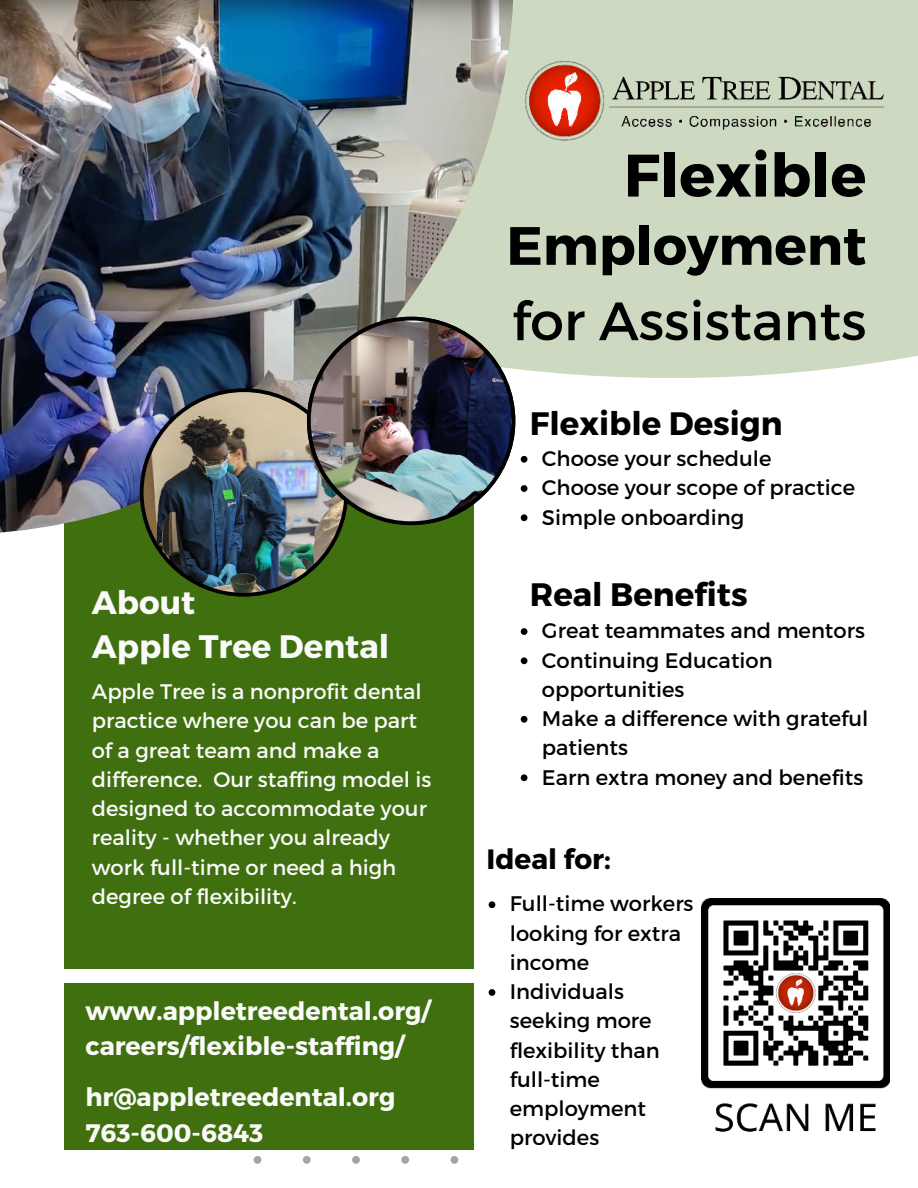
<style>
.page{position:relative;width:918px;height:1188px;background:#fff}
.page>*{position:absolute;margin:0;border:0;box-sizing:border-box;transform-origin:0 0}
.t1{font:700 59.85px "Montserrat";color:#000}
.t2{font:53.85px "Montserrat";color:#000}
.t3{font:700 53.85px "Montserrat";color:#000}
.t4{font:700 32.4px "Montserrat";color:#000}
.t5{font:700 32.4px/44.4px "Montserrat";color:#fafafa}
.t6{font:700 27.9px "Montserrat";color:#000}
.t7{font:700 25.35px/35.4px "Montserrat";color:#fafafa}
.t8{font:21px/29.2px "Montserrat";color:#000}
.t9{font:21px/29.2px "Montserrat";color:#fafafa}
</style>
<div class="page">
<svg style="left:514px;top:0;width:404px;height:490px;fill:#cdd9c0"></svg>
<div style="left:65px;top:415px;width:409px;height:554px;background:#3f6f0e"></div>
<svg style="left:254px;top:1156px;width:204px;height:8px"></svg>
<div style="left:65px;top:983px;width:409px;height:167px;background:#3f6f0e"></div>
<img style="left:0;top:0;width:514px;height:534px">
<img style="left:509px;top:37px;width:389px;height:126px">
<svg style="left:521px;top:456px;width:6px;height:7px"></svg>
<svg style="left:521px;top:485px;width:6px;height:7px"></svg>
<svg style="left:521px;top:514px;width:6px;height:7px"></svg>
<img style="left:140px;top:317px;width:375px;height:280px">
<img style="left:702px;top:899px;width:188px;height:233px">
<svg style="left:521px;top:628px;width:6px;height:7px"></svg>
<svg style="left:521px;top:657px;width:6px;height:7px"></svg>
<svg style="left:521px;top:716px;width:6px;height:7px"></svg>
<svg style="left:521px;top:774px;width:6px;height:7px"></svg>
<svg style="left:489px;top:901px;width:6px;height:7px"></svg>
<svg style="left:489px;top:989px;width:6px;height:7px"></svg>
<h3 class="t5" style="left:92px;top:580px;width:299px">About<br>Apple Tree Dental</h3>
<p class="t9" style="left:92px;top:677px;width:341px">Apple Tree is a nonprofit dental practice where you can be part of a great team and make a difference. Our staffing model is designed to accommodate your reality - whether you already work full-time or need a high degree of flexibility.</p>
<p class="t7" style="left:85px;top:993px;width:347px">www.appletreedental.org/ careers/flexible-staffing/</p>
<p class="t7" style="left:85px;top:1080px;width:311px">hr@appletreedental.org<br>763-600-6843</p>
<h1 class="t1" style="left:624px;top:138px;width:244px">Flexible</h1>
<h2 class="t3" style="left:507px;top:212px;width:361px">Employment</h2>
<h2 class="t2" style="left:512px;top:288px;width:356px">for Assistants</h2>
<h3 class="t4" style="left:530px;top:404px;width:254px">Flexible Design</h3>
<p class="t8" style="left:542px;top:444px;width:315px">Choose your schedule<br>Choose your scope of practice<br>Simple onboarding</p>
<h3 class="t4" style="left:530px;top:575px;width:219px">Real Benefits</h3>
<p class="t8" style="left:542px;top:616px;width:328px">Great teammates and mentors<br>Continuing Education opportunities<br>Make a difference with grateful patients<br>Earn extra money and benefits</p>
<h3 class="t6" style="left:486px;top:841px;width:126px">Ideal for:</h3>
<p class="t8" style="left:510px;top:889px;width:185px">Full-time workers looking for extra income<br>Individuals seeking more flexibility than full-time employment provides</p>
</div>
